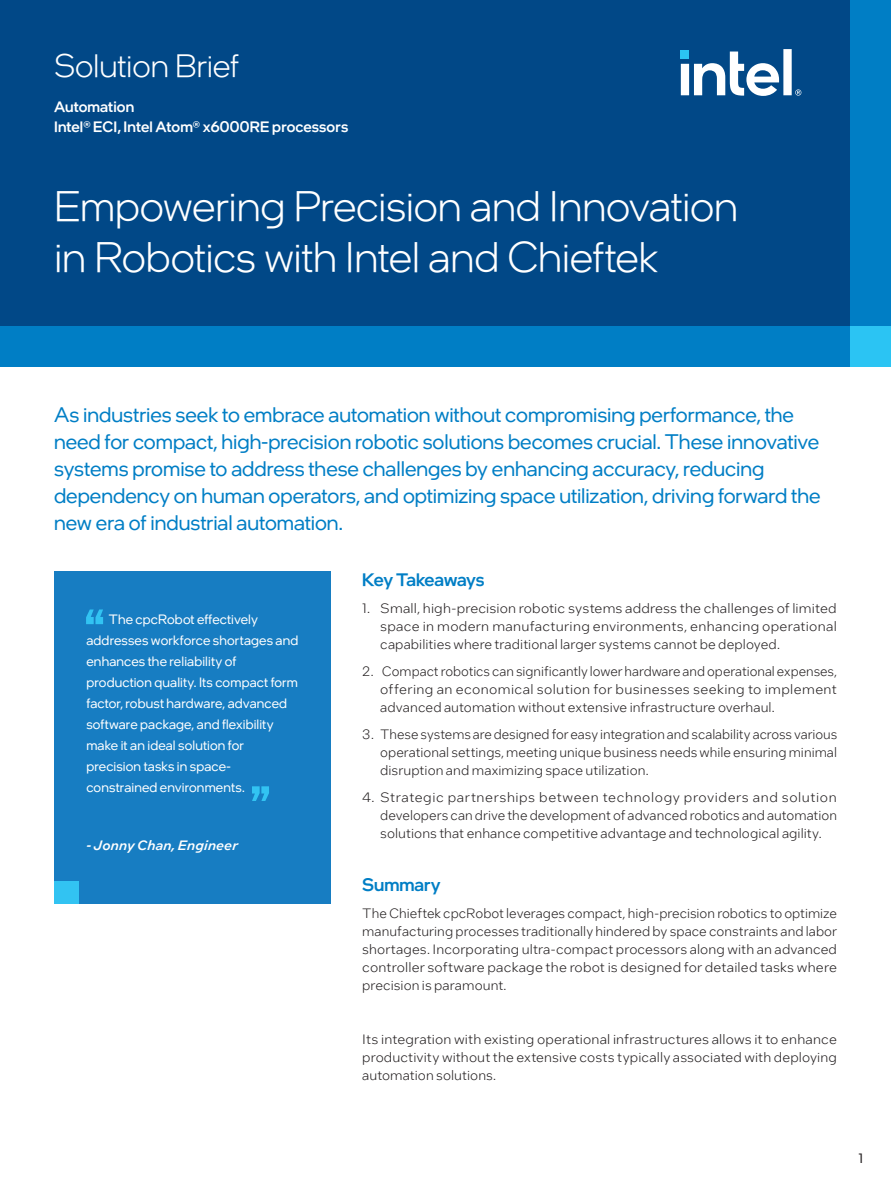
<style>
.page{position:relative;width:891px;height:1188px;background:#fff}
.page>*{position:absolute;margin:0;border:0;box-sizing:border-box;transform-origin:0 0}
.Main_Title{font:300 43.5px "Intel One Display";letter-spacing:-.01em;color:#fff}
.t1{font:300 33px "Intel One Display";letter-spacing:-.005em;color:#fff}
.ProdName_-_Product_Name{font:21px/27px "Intel One Display";color:#007ec5}
.CopyHeaderBlue{font:500 18px "Intel One Display";letter-spacing:-.025em;color:#007ec5}
.MainCopy___Caption{font:500 18px "Intel One Display";letter-spacing:.005em;color:#007ec5}
.Mini_Header{font:500 15px "Intel One Display";letter-spacing:.005em;color:#fff}
.MainCopy___Caption-2{font:300 13.5px/18px "Intel One Text";letter-spacing:.005em;color:#231f20;text-align:justify}
.MainCopy___Caption-3{font:13.5px/21px "Intel One Display";letter-spacing:.01em;color:#fff}
.MainCopy___Caption-4{font:italic 500 13.5px "Intel One Text";letter-spacing:.015em;color:#fff}
.t2{font:13.5px "Intel One Text";color:#231f20}
</style>
<div class="page">
<div style="left:0;top:0;width:891px;height:346px;background:#014887"></div>
<div style="left:0;top:326px;width:891px;height:41px;background:#007ec5"></div>
<div style="left:850px;top:0;width:41px;height:347px;background:#007ec5"></div>
<svg style="left:681px;top:49px;width:120px;height:47px"></svg>
<div style="left:850px;top:326px;width:41px;height:41px;background:#2bc4f3"></div>
<div style="left:54px;top:572px;width:277px;height:332px;background:#177dc2"></div>
<div style="left:54px;top:881px;width:24px;height:23px;background:#32c3f2"></div>
<svg style="left:86px;top:609px;width:17px;height:15px"></svg>
<svg style="left:252px;top:786px;width:17px;height:15px"></svg>
<h2 class="t1" style="left:54px;top:45px;width:187px">Solution Brief</h2>
<p class="Mini_Header" style="left:54px;top:98px;width:82px">Automation</p>
<p class="Mini_Header" style="left:54px;top:117px;width:296px">Intel® ECI, Intel Atom® x6000RE processors</p>
<p class="Main_Title" style="left:54px;top:179px;width:686px">Empowering Precision and Innovation</p>
<p class="Main_Title" style="left:54px;top:230px;width:606px">in Robotics with Intel and Chieftek</p>
<p class="ProdName_-_Product_Name" style="left:54px;top:401px;width:768px">As industries seek to embrace automation without compromising performance, the need for compact, high-precision robotic solutions becomes crucial. These innovative systems promise to address these challenges by enhancing accuracy, reducing dependency on human operators, and optimizing space utilization, driving forward the new era of industrial automation.</p>
<p class="MainCopy___Caption-3" style="left:86px;top:609px;width:213px;text-indent:22px">The cpcRobot effectively addresses workforce shortages and enhances the reliability of production quality. Its compact form factor, robust hardware, advanced software package, and flexibility make it an ideal solution for precision tasks in space&shy;constrained environments.</p>
<p class="MainCopy___Caption-4" style="left:86px;top:836px;width:153px">- Jonny Chan, Engineer</p>
<p class="CopyHeaderBlue" style="left:362px;top:568px;width:124px">Key Takeaways</p>
<p class="MainCopy___Caption-2" style="left:380px;top:599px;width:458px;text-indent:-18px">1. Small, high-precision robotic systems address the challenges of limited space in modern manufacturing environments, enhancing operational capabilities where traditional larger systems cannot be deployed.</p>
<p class="MainCopy___Caption-2" style="left:380px;top:662px;width:458px;text-indent:-18px">2. Compactrobotics can significantly lower hardware andoperational expenses, offering an economical solution for businesses seeking to implement advanced automation without extensive infrastructure overhaul.</p>
<p class="MainCopy___Caption-2" style="left:380px;top:725px;width:458px;text-indent:-18px">3. These systems are designed for easy integration and scalability across various operational settings, meeting unique business needs while ensuring minimal disruption and maximizing space utilization.</p>
<p class="MainCopy___Caption-2" style="left:380px;top:787px;width:458px;text-indent:-18px">4. Strategic partnerships between technology providers and solution developers can drive the development of advanced robotics and automation solutions that enhance competitive advantage and technological agility.</p>
<p class="MainCopy___Caption" style="left:362px;top:874px;width:80px">Summary</p>
<p class="MainCopy___Caption-2" style="left:362px;top:904px;width:476px">The Chieftek cpcRobot leverages compact, high-precision robotics to optimize manufacturing processes traditionally hindered by space constraints and labor shortages. Incorporating ultra-compact processors along with an advanced controller software package the robot is designed for detailed tasks where precision is paramount.</p>
<p class="MainCopy___Caption-2" style="left:362px;top:1030px;width:476px">Its integration with existing operational infrastructures allows it to enhance productivity without the extensive costs typically associated with deploying automation solutions.</p>
<p class="t2" style="left:858px;top:1150px;width:6px">1</p>
</div>
